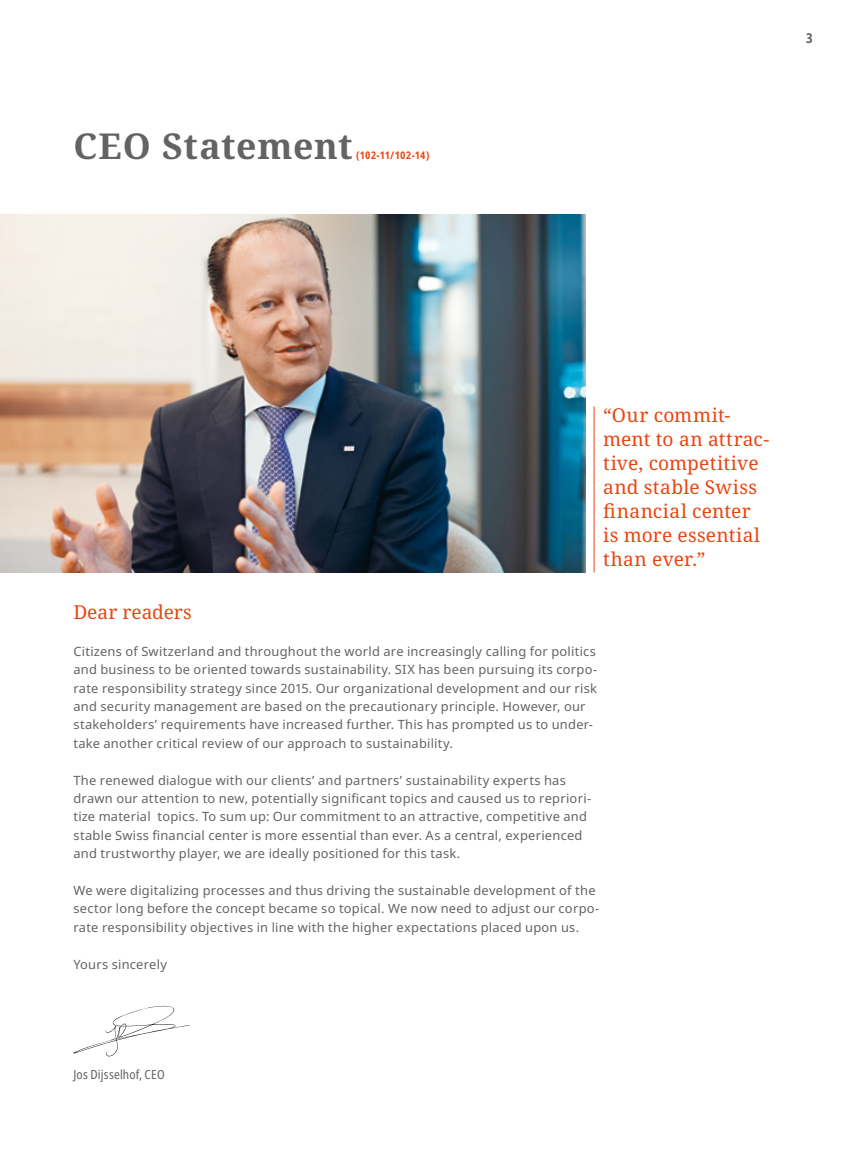
<style>
.page{position:relative;width:851px;height:1149px;background:#fff}
.page>*{position:absolute;margin:0;border:0;box-sizing:border-box;transform-origin:0 0}
.t1{font:700 35.7px "Noto Serif";letter-spacing:.025em;color:#646363}
.t2{font:19.2px/24px "Noto Serif";letter-spacing:.01em;color:#e84610}
.t3{font:700 condensed 13.5px "Noto Sans";color:#646363}
.t4{font:12.75px/18.3px "Noto Sans";letter-spacing:.02em;color:#646363}
.t5{font:condensed 12.6px "Noto Sans";letter-spacing:.015em;color:#646363}
.t6{font:700 condensed 10.5px "Noto Sans";letter-spacing:.04em;color:#e84610}
.s1{font-size:12.45px}
</style>
<div class="page">
<img style="left:0;top:214px;width:585px;height:358px">
<hr style="left:593px;top:406px;width:1px;height:166px;background:#e84610">
<svg style="left:73px;top:1005px;width:117px;height:51px"></svg>
<h1 class="t1" style="left:73px;top:121px;width:281px">CEO Statement</h1>
<p class="t6" style="left:356px;top:148px;width:75px">(102-11/102-14)</p>
<p class="t3" style="left:806px;top:28px;width:8px">3</p>
<h2 class="t2" style="left:73px;top:600px;width:120px">Dear readers</h2>
<h2 class="t2" style="left:603px;top:403px;width:168px">“Our commit&shy;ment to an attrac&shy;tive, competitive and stable Swiss financial center is more essential than ever.”</h2>
<p class="t4" style="left:73px;top:642px;width:525px">Citizens of Switzerland and throughout the world are increasingly calling for politics and business to be oriented towards sustainability. SIX has been pursuing its corpo&shy;rate responsibility strategy since 2015. Our organizational development and our risk and security management are based on the precautionary principle. However, our stakeholders’ requirements have increased further. This has prompted us to under&shy;take another critical review of our approach to sustainability.</p>
<p class="t4" style="left:73px;top:770px;width:519px">The renewed dialogue with our clients’ and partners’ sustainability experts has drawn our attention to new, potentially significant topics and caused us to repriori&shy;tize material topics. To sum up: Our commitment to an attractive, competitive and stable Swiss financial center is more essential than ever. As a central, experienced and trustworthy player, we are ideally positioned for this task.</p>
<p class="t4" style="left:73px;top:881px;width:527px">We were digitalizing processes and thus driving the sustainable development of the sector long before the concept became so topical. We now need to adjust our corpo&shy;rate responsibility objectives in line with the higher expectations placed upon us.</p>
<p class="t4" style="left:73px;top:954px;width:95px">Yours sincerely</p>
<p class="t5" style="left:73px;top:1065px;width:93px">Jos Dijsselhof, <span class="s1">CEO</span></p>
</div>
